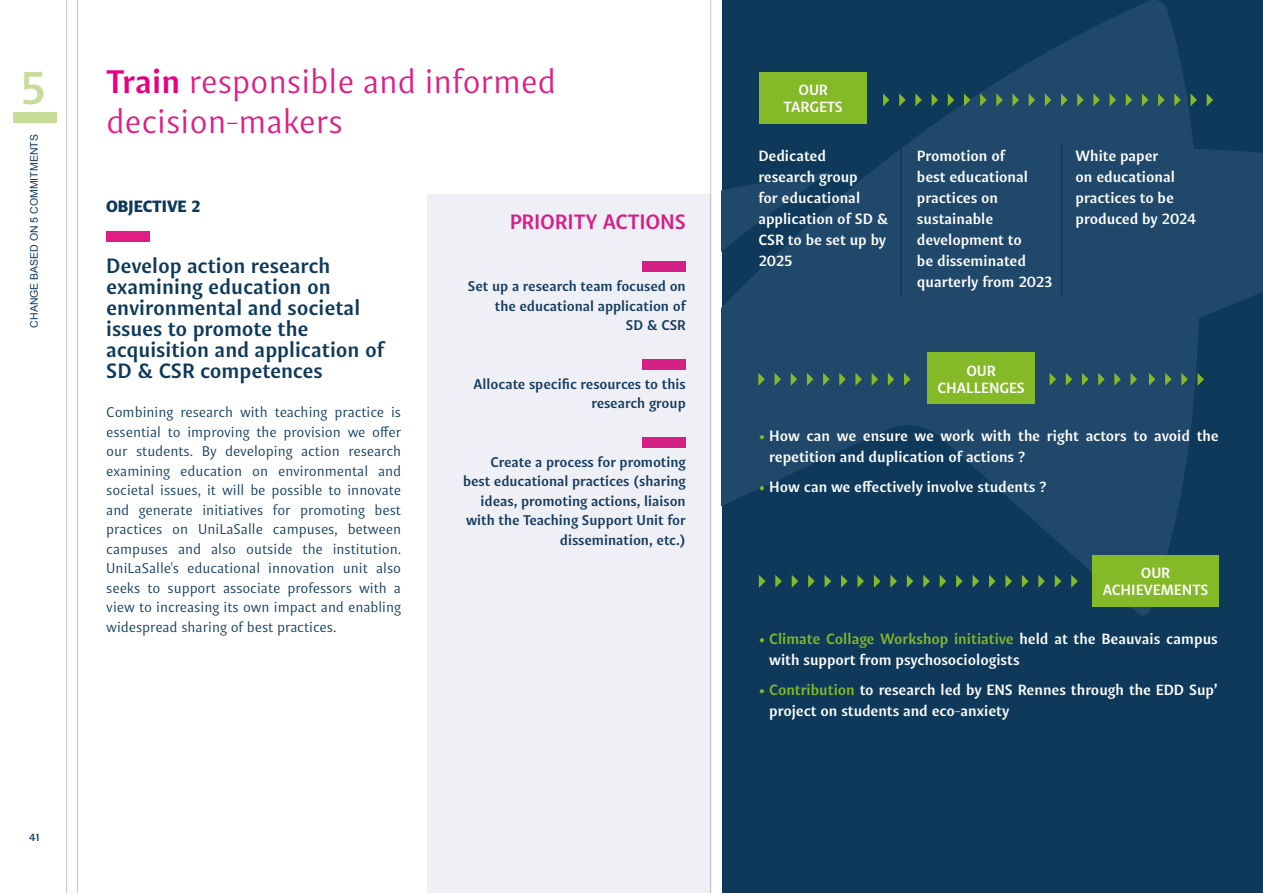
<style>
.page{position:relative;width:1263px;height:893px;background:#fff}
.page>*{position:absolute;margin:0;border:0;box-sizing:border-box;transform-origin:0 0}
.t1{font:700 46.5px "Indivisa Text Sans";color:#c8dc9a}
.t2{font:33px/39.6px "Indivisa Text Sans";letter-spacing:-.005em;color:#e11c84}
.t3{font:700 21px/21px "Indivisa Text Sans";letter-spacing:-.005em;color:#0e395a}
.t4{font:700 21px "Indivisa Text Sans";letter-spacing:-.01em;color:#e11c84}
.t5{font:900 16.5px "Indivisa Text Sans";color:#0e395a}
.t6{font:700 15px/21px "Indivisa Text Sans";letter-spacing:-.005em;color:#fff}
.t7{font:14.25px/19.5px "Indivisa Text Sans";letter-spacing:-.005em;color:#0e395a;text-align:justify}
.t8{font:700 14.25px/19.5px "Indivisa Text Sans";letter-spacing:-.005em;color:#0e395a;text-align:right}
.t9{font:10.5px "Arial";color:#0e395a}
.t10{font:700 10.5px "Indivisa Text Sans";color:#0e395a}
.s1{font-weight:700;color:#e6007d}
.s2{color:#84b927}
</style>
<div class="page">
<div style="left:722px;top:0;width:541px;height:893px;background:#0e395a"></div>
<hr style="left:66px;top:0;width:1px;height:893px;background:#c5c5c5">
<hr style="left:77px;top:0;width:1px;height:893px;background:#c5c5c5">
<hr style="left:710px;top:0;width:1px;height:893px;background:#c5c5c5">
<svg style="left:722px;top:0;width:541px;height:615px;fill:#20486b"></svg>
<div style="left:13px;top:112px;width:43px;height:10px;background:#c8dc9a"></div>
<div style="left:106px;top:232px;width:44px;height:10px;background:#e11c84"></div>
<div style="left:427px;top:194px;width:283px;height:699px;background:#eff0f6"></div>
<hr style="left:900px;top:144px;width:2px;height:153px;background:#0e395a">
<hr style="left:1061px;top:144px;width:1px;height:153px;background:#0e395a">
<svg style="left:1012px;top:93px;width:7px;height:13px"></svg>
<svg style="left:1207px;top:93px;width:6px;height:13px"></svg>
<svg style="left:996px;top:93px;width:7px;height:13px"></svg>
<svg style="left:1190px;top:93px;width:7px;height:13px"></svg>
<svg style="left:980px;top:93px;width:7px;height:13px"></svg>
<svg style="left:1174px;top:93px;width:7px;height:13px"></svg>
<svg style="left:964px;top:93px;width:6px;height:13px"></svg>
<svg style="left:1158px;top:93px;width:6px;height:13px"></svg>
<svg style="left:948px;top:93px;width:6px;height:13px"></svg>
<svg style="left:1142px;top:93px;width:6px;height:13px"></svg>
<svg style="left:931px;top:93px;width:7px;height:13px"></svg>
<svg style="left:1126px;top:93px;width:6px;height:13px"></svg>
<svg style="left:915px;top:93px;width:7px;height:13px"></svg>
<svg style="left:1109px;top:93px;width:7px;height:13px"></svg>
<svg style="left:899px;top:93px;width:7px;height:13px"></svg>
<svg style="left:1093px;top:93px;width:7px;height:13px"></svg>
<svg style="left:883px;top:93px;width:6px;height:13px"></svg>
<svg style="left:1077px;top:93px;width:7px;height:13px"></svg>
<svg style="left:1061px;top:93px;width:6px;height:13px"></svg>
<svg style="left:1045px;top:93px;width:6px;height:13px"></svg>
<svg style="left:1029px;top:93px;width:6px;height:13px"></svg>
<div style="left:759px;top:72px;width:108px;height:52px;background:#84b927"></div>
<svg style="left:1181px;top:373px;width:7px;height:13px"></svg>
<svg style="left:1165px;top:373px;width:6px;height:13px"></svg>
<svg style="left:1149px;top:373px;width:6px;height:13px"></svg>
<svg style="left:1130px;top:373px;width:7px;height:13px"></svg>
<svg style="left:1114px;top:373px;width:7px;height:13px"></svg>
<svg style="left:904px;top:373px;width:6px;height:13px"></svg>
<svg style="left:1098px;top:373px;width:7px;height:13px"></svg>
<svg style="left:888px;top:373px;width:6px;height:13px"></svg>
<svg style="left:1082px;top:373px;width:6px;height:13px"></svg>
<svg style="left:872px;top:373px;width:6px;height:13px"></svg>
<svg style="left:1066px;top:373px;width:6px;height:13px"></svg>
<svg style="left:855px;top:373px;width:7px;height:13px"></svg>
<svg style="left:1050px;top:373px;width:6px;height:13px"></svg>
<svg style="left:839px;top:373px;width:7px;height:13px"></svg>
<svg style="left:1197px;top:373px;width:7px;height:13px"></svg>
<svg style="left:823px;top:373px;width:6px;height:13px"></svg>
<svg style="left:807px;top:373px;width:6px;height:13px"></svg>
<svg style="left:791px;top:373px;width:6px;height:13px"></svg>
<svg style="left:774px;top:373px;width:7px;height:13px"></svg>
<svg style="left:758px;top:373px;width:7px;height:13px"></svg>
<div style="left:927px;top:353px;width:108px;height:51px;background:#84b927"></div>
<svg style="left:940px;top:575px;width:6px;height:13px"></svg>
<svg style="left:923px;top:575px;width:7px;height:13px"></svg>
<svg style="left:907px;top:575px;width:6px;height:13px"></svg>
<svg style="left:890px;top:575px;width:7px;height:13px"></svg>
<svg style="left:874px;top:575px;width:6px;height:13px"></svg>
<svg style="left:1071px;top:575px;width:7px;height:13px"></svg>
<svg style="left:857px;top:575px;width:7px;height:13px"></svg>
<svg style="left:1055px;top:575px;width:6px;height:13px"></svg>
<svg style="left:841px;top:575px;width:7px;height:13px"></svg>
<svg style="left:1038px;top:575px;width:7px;height:13px"></svg>
<svg style="left:825px;top:575px;width:6px;height:13px"></svg>
<svg style="left:1022px;top:575px;width:6px;height:13px"></svg>
<svg style="left:808px;top:575px;width:7px;height:13px"></svg>
<svg style="left:1005px;top:575px;width:7px;height:13px"></svg>
<svg style="left:792px;top:575px;width:6px;height:13px"></svg>
<svg style="left:989px;top:575px;width:6px;height:13px"></svg>
<svg style="left:972px;top:575px;width:7px;height:13px"></svg>
<svg style="left:759px;top:568px;width:23px;height:26px"></svg>
<svg style="left:956px;top:575px;width:7px;height:13px"></svg>
<div style="left:1092px;top:555px;width:126px;height:52px;background:#84b927"></div>
<h1 class="t1" style="left:20px;top:48px;width:27px">5</h1>
<p class="t9" style="left:27px;top:328px;width:195px;rotate:-90deg">CHANGE BASED ON 5 COMMITMENTS</p>
<h2 class="t2" style="left:106px;top:60px;width:451px"><span class="s1">Train</span> responsible and informed decision-makers</h2>
<p class="t5" style="left:106px;top:192px;width:97px">OBJECTIVE 2</p>
<h3 class="t3" style="left:106px;top:254px;width:279px">Develop action research examining education on environmental and societal issues to promote the acquisition and application of<br>SD &amp; CSR competences</h3>
<p class="t7" style="left:106px;top:402px;width:296px">Combining research with teaching practice is essential to improving the provision we offer our students. By developing action research examining education on environmental and societal issues, it will be possible to innovate and generate initiatives for promoting best practices on UniLaSalle campuses, between campuses and also outside the institution.<br>UniLaSalle's educational innovation unit also seeks to support associate professors with a view to increasing its own impact and enabling widespread sharing of best practices.</p>
<h3 class="t4" style="left:510px;top:204px;width:178px">PRIORITY ACTIONS</h3>
<p class="t8" style="left:468px;top:276px;width:219px">Set up a research team focused on the educational application of<br>SD &amp; CSR</p>
<p class="t8" style="left:474px;top:373px;width:214px">Allocate specific resources to this research group</p>
<p class="t8" style="left:463px;top:451px;width:224px">Create a process for promoting best educational practices (sharing ideas, promoting actions, liaison with the Teaching Support Unit for dissemination, etc.)</p>
<p class="t10" style="left:29px;top:829px;width:12px">41</p>
<p class="t6" style="left:784px;top:80px;width:61px;line-height:17px;text-align:center">OUR<br>TARGETS</p>
<p class="t6" style="left:758px;top:144px;width:132px">Dedicated<br>research group<br>for educational application of SD &amp;<br>CSR to be set up by<br>2025</p>
<p class="t6" style="left:917px;top:144px;width:137px">Promotion of<br>best educational practices on sustainable development to<br>be disseminated quarterly from 2023</p>
<p class="t6" style="left:1075px;top:144px;width:122px">White paper<br>on educational practices to be produced by 2024</p>
<p class="t6" style="left:937px;top:361px;width:89px;line-height:17.1px;text-align:center">OUR<br>CHALLENGES</p>
<p class="t6" style="left:769px;top:424px;width:451px;text-indent:-11px"><span class="s2">•</span> How can we ensure we work with the right actors to avoid the repetition and duplication of actions ?</p>
<p class="t6" style="left:758px;top:475px;width:290px"><span class="s2">•</span> How can we effectively involve students ?</p>
<p class="t6" style="left:1103px;top:564px;width:107px;line-height:17.1px;text-align:center">OUR<br>ACHIEVEMENTS</p>
<p class="t6" style="left:769px;top:627px;width:450px;text-indent:-11px"><span class="s2">• Climate Collage Workshop initiative</span> held at the Beauvais campus with support from psychosociologists</p>
<p class="t6" style="left:769px;top:678px;width:450px;text-indent:-11px"><span class="s2">• Contribution</span> to research led by ENS Rennes through the EDD Sup’ project on students and eco-anxiety</p>
</div>
